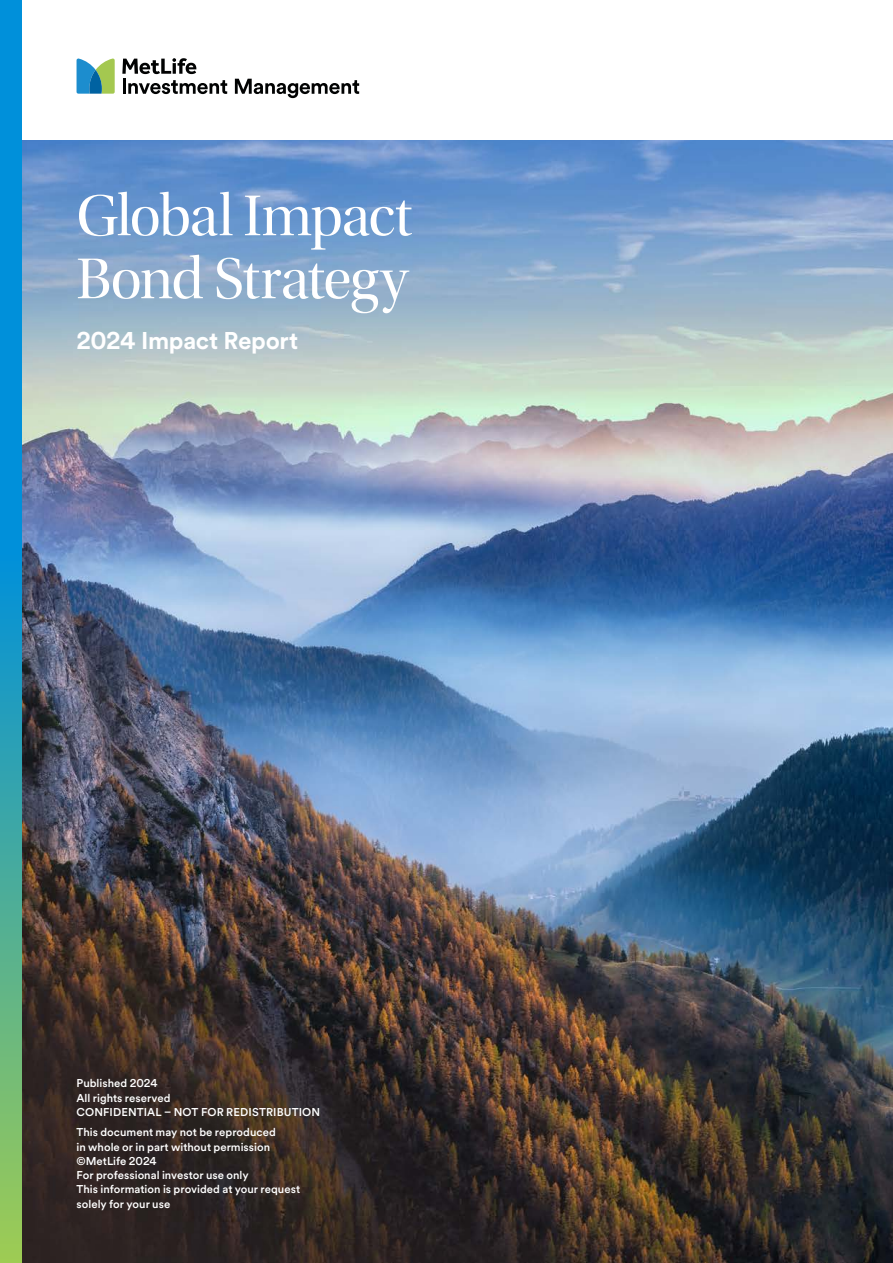
<style>
.page{position:relative;width:893px;height:1263px;background:#fff}
.page>*{position:absolute;margin:0;border:0;box-sizing:border-box;transform-origin:0 0}
.t1{font:60px/63px "Utopia Std Disp";letter-spacing:-.025em;color:#fff}
.t2{font:700 24px "Met Life Circular";letter-spacing:-.015em;color:#fff}
.t3{font:500 11.25px/14.2px "Met Life Circular";letter-spacing:.005em;color:#fff}
</style>
<div class="page">
<img style="left:21px;top:140px;width:872px;height:1123px">
<svg style="left:0;top:0;width:21px;height:1263px"></svg>
<svg style="left:77px;top:58px;width:38px;height:36px"></svg>
<svg style="left:122px;top:58px;width:74px;height:16px"></svg>
<hr style="left:123px;top:79px;width:3px;height:15px;background:#010202">
<svg style="left:128px;top:80px;width:99px;height:14px"></svg>
<svg style="left:235px;top:79px;width:124px;height:19px"></svg>
<h1 class="t1" style="left:77px;top:186px;width:337px">Global Impact<br>Bond Strategy</h1>
<h2 class="t2" style="left:77px;top:325px;width:223px">2024 Impact Report</h2>
<p class="t3" style="left:77px;top:1076px;width:245px">Published 2024<br>All rights reserved<br>CONFIDENTIAL – NOT FOR REDISTRIBUTION</p>
<p class="t3" style="left:77px;top:1125px;width:225px">This document may not be reproduced<br>in whole or in part without permission ©MetLife 2024<br>For professional investor use only<br>This information is provided at your request solely for your use</p>
</div>
